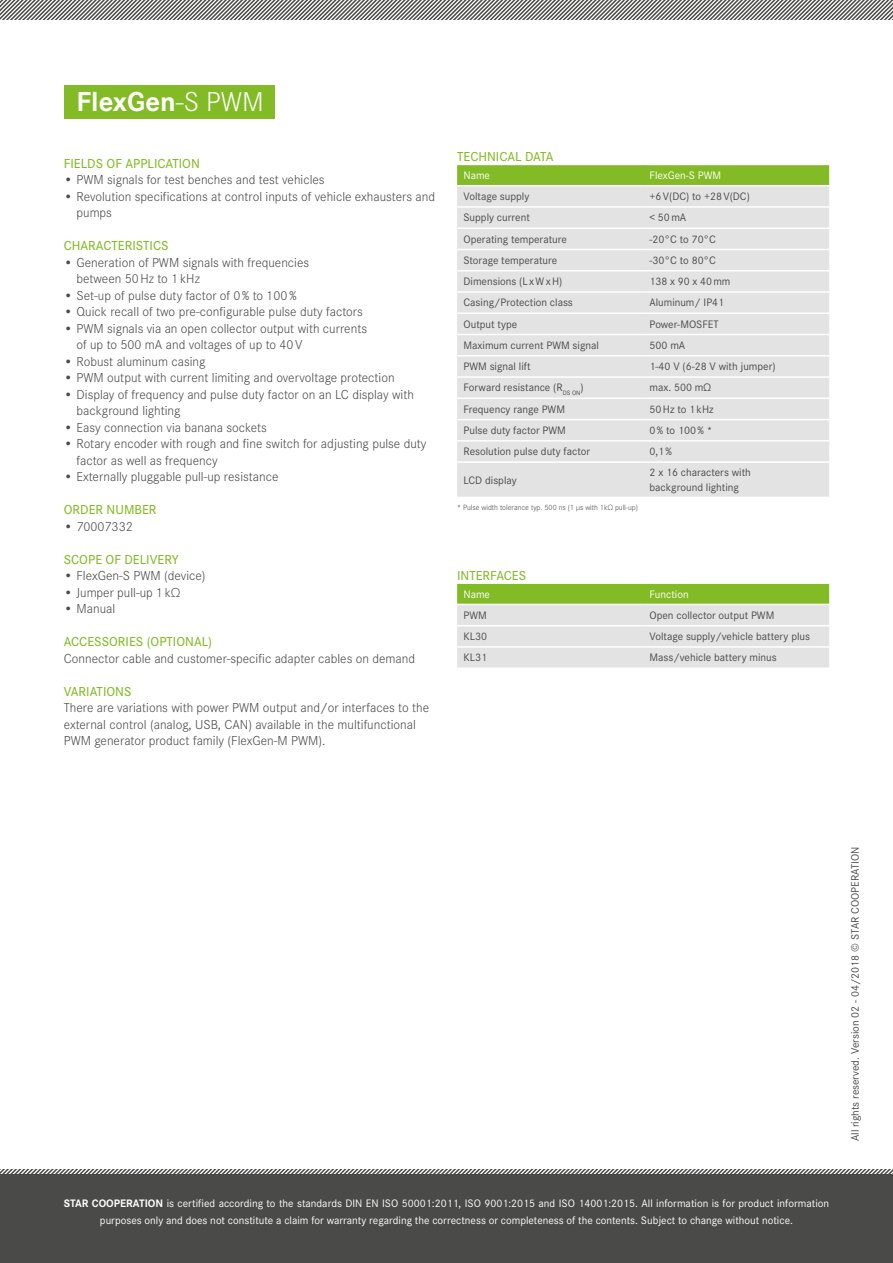
<style>
.page{position:relative;width:893px;height:1263px;background:#fff}
.page>*{position:absolute;margin:0;border:0;box-sizing:border-box;transform-origin:0 0}
.t1{font:700 28.5px "Corporate S";color:#fff}
.t2{font:300 13.5px/16.5px "Corporate S";color:#4a4a49}
.t3{font:500 13.5px "Corporate S";color:#83bb26}
.t4{font:11.25px/14.2px "Corporate S";color:#4a4a49}
.t5{font:11.25px/16.5px "Corporate S";color:#fff;text-align:center}
.t6{font:300 7.8px "Corporate S";color:#4a4a49}
.s1{font-weight:300}
.s2{font-weight:700}
</style>
<div class="page">
<div style="left:0;top:1181px;width:893px;height:82px;background:#4a4a49"></div>
<svg style="left:0;top:1169px;width:893px;height:12px;background:#6c6c6b"></svg>
<svg style="left:0;top:0;width:893px;height:20px"></svg>
<svg style="left:457px;top:165px;width:372px;height:20px;background:#84bb28"></svg>
<div style="left:457px;top:186px;width:372px;height:311px;background:#e3e3e3"></div>
<hr style="left:457px;top:206px;width:186px;height:2px;background:#fff">
<hr style="left:643px;top:206px;width:186px;height:2px;background:#fff">
<hr style="left:457px;top:227px;width:186px;height:2px;background:#fff">
<hr style="left:643px;top:227px;width:186px;height:2px;background:#fff">
<hr style="left:457px;top:249px;width:186px;height:1px;background:#fff">
<hr style="left:643px;top:249px;width:186px;height:1px;background:#fff">
<hr style="left:457px;top:270px;width:186px;height:1px;background:#fff">
<hr style="left:643px;top:270px;width:186px;height:1px;background:#fff">
<hr style="left:457px;top:291px;width:186px;height:2px;background:#fff">
<hr style="left:643px;top:291px;width:186px;height:2px;background:#fff">
<hr style="left:457px;top:312px;width:186px;height:2px;background:#fff">
<hr style="left:643px;top:312px;width:186px;height:2px;background:#fff">
<hr style="left:457px;top:334px;width:186px;height:1px;background:#fff">
<hr style="left:643px;top:334px;width:186px;height:1px;background:#fff">
<hr style="left:457px;top:355px;width:186px;height:2px;background:#fff">
<hr style="left:643px;top:355px;width:186px;height:2px;background:#fff">
<hr style="left:457px;top:376px;width:186px;height:2px;background:#fff">
<hr style="left:643px;top:376px;width:186px;height:2px;background:#fff">
<hr style="left:457px;top:398px;width:186px;height:1px;background:#fff">
<hr style="left:643px;top:398px;width:186px;height:1px;background:#fff">
<hr style="left:457px;top:419px;width:186px;height:1px;background:#fff">
<hr style="left:643px;top:419px;width:186px;height:1px;background:#fff">
<hr style="left:457px;top:440px;width:186px;height:2px;background:#fff">
<hr style="left:643px;top:440px;width:186px;height:2px;background:#fff">
<hr style="left:457px;top:461px;width:186px;height:2px;background:#fff">
<hr style="left:643px;top:461px;width:186px;height:2px;background:#fff">
<svg style="left:457px;top:584px;width:372px;height:83px;background:#cbd9b4"></svg>
<hr style="left:457px;top:604px;width:186px;height:1px;background:#fff">
<hr style="left:643px;top:604px;width:186px;height:1px;background:#fff">
<hr style="left:457px;top:625px;width:186px;height:1px;background:#fff">
<hr style="left:643px;top:625px;width:186px;height:1px;background:#fff">
<hr style="left:457px;top:646px;width:186px;height:2px;background:#fff">
<hr style="left:643px;top:646px;width:186px;height:2px;background:#fff">
<div style="left:64px;top:85px;width:210px;height:33px;background:#83bb26"></div>
<h1 class="t1" style="left:77px;top:85px;width:189px">FlexGen<span class="s1">-S PWM</span></h1>
<p class="t3" style="left:64px;top:155px;width:138px">FIELDS OF APPLICATION</p>
<p class="t2" style="left:64px;top:171px;width:262px">• PWM signals for test benches and test vehicles</p>
<p class="t2" style="left:77px;top:188px;width:360px;text-indent:-13px">• Revolution specifications at control inputs of vehicle exhausters and pumps</p>
<p class="t3" style="left:64px;top:238px;width:106px">CHARACTERISTICS</p>
<p class="t2" style="left:77px;top:254px;width:234px;text-indent:-13px">• Generation of PWM signals with frequencies between 50Hz to 1kHz</p>
<p class="t2" style="left:64px;top:287px;width:234px">• Set-up of pulse duty factor of 0% to 100%</p>
<p class="t2" style="left:64px;top:303px;width:301px">• Quick recall of two pre-configurable pulse duty factors</p>
<p class="t2" style="left:77px;top:320px;width:292px;text-indent:-13px">• PWM signals via an open collector output with currents of up to 500 mA and voltages of up to 40V</p>
<p class="t2" style="left:64px;top:353px;width:143px">• Robust aluminum casing</p>
<p class="t2" style="left:64px;top:369px;width:332px">• PWM output with current limiting and overvoltage protection</p>
<p class="t2" style="left:77px;top:386px;width:339px;text-indent:-13px">• Display of frequency and pulse duty factor on an LC display with background lighting</p>
<p class="t2" style="left:64px;top:419px;width:205px">• Easy connection via banana sockets</p>
<p class="t2" style="left:77px;top:435px;width:351px;text-indent:-13px">• Rotary encoder with rough and fine switch for adjusting pulse duty factor as well as frequency</p>
<p class="t2" style="left:64px;top:468px;width:216px">• Externally pluggable pull-up resistance</p>
<p class="t3" style="left:64px;top:502px;width:94px">ORDER NUMBER</p>
<p class="t2" style="left:64px;top:518px;width:70px">• 70007332</p>
<p class="t3" style="left:64px;top:551px;width:116px">SCOPE OF DELIVERY</p>
<p class="t2" style="left:64px;top:567px;width:143px">• FlexGen-S PWM (device)</p>
<p class="t2" style="left:64px;top:584px;width:118px">• Jumper pull-up 1kΩ</p>
<p class="t2" style="left:64px;top:600px;width:53px">• Manual</p>
<p class="t3" style="left:64px;top:634px;width:150px">ACCESSORIES (OPTIONAL)</p>
<p class="t2" style="left:64px;top:650px;width:353px">Connector cable and customer-specific adapter cables on demand</p>
<p class="t3" style="left:64px;top:683px;width:69px">VARIATIONS</p>
<p class="t2" style="left:64px;top:699px;width:367px">There are variations with power PWM output and/or interfaces to the external control (analog, USB, CAN) available in the multifunctional<br>PWM generator product family (FlexGen-M PWM).</p>
<p class="t3" style="left:457px;top:149px;width:98px">TECHNICAL DATA</p>
<p class="t5" style="left:463px;top:167px;width:28px">Name</p>
<p class="t5" style="left:649px;top:167px;width:73px">FlexGen-S PWM</p>
<p class="t4" style="left:463px;top:189px;width:67px">Voltage supply</p>
<p class="t4" style="left:649px;top:189px;width:102px">+6V(DC) to +28V(DC)</p>
<p class="t4" style="left:463px;top:211px;width:68px">Supply current</p>
<p class="t4" style="left:649px;top:211px;width:38px">&lt; 50mA</p>
<p class="t4" style="left:463px;top:232px;width:105px">Operating temperature</p>
<p class="t4" style="left:649px;top:232px;width:68px">-20°C to 70°C</p>
<p class="t4" style="left:463px;top:253px;width:95px">Storage temperature</p>
<p class="t4" style="left:649px;top:253px;width:68px">-30°C to 80°C</p>
<p class="t4" style="left:463px;top:274px;width:100px">Dimensions (L xWxH)</p>
<p class="t4" style="left:649px;top:274px;width:82px">138 x 90 x 40mm</p>
<p class="t4" style="left:463px;top:296px;width:111px">Casing/Protection class</p>
<p class="t4" style="left:649px;top:296px;width:76px">Aluminum/ IP41</p>
<p class="t4" style="left:463px;top:317px;width:55px">Output type</p>
<p class="t4" style="left:649px;top:317px;width:71px">Power-MOSFET</p>
<p class="t4" style="left:463px;top:338px;width:137px">Maximum current PWM signal</p>
<p class="t4" style="left:649px;top:338px;width:37px">500 mA</p>
<p class="t4" style="left:463px;top:359px;width:69px">PWM signal lift</p>
<p class="t4" style="left:649px;top:359px;width:128px">1-40 V (6-28 V with jumper)</p>
<p class="t4" style="left:463px;top:381px;width:122px">Forward resistance (R<sub>DS</sub> <sub>ON</sub>)</p>
<p class="t4" style="left:649px;top:381px;width:63px">max. 500 mΩ</p>
<p class="t4" style="left:463px;top:402px;width:103px">Frequency range PWM</p>
<p class="t4" style="left:649px;top:402px;width:66px">50Hz to 1kHz</p>
<p class="t4" style="left:463px;top:423px;width:104px">Pulse duty factor PWM</p>
<p class="t4" style="left:649px;top:423px;width:64px">0% to 100% *</p>
<p class="t4" style="left:463px;top:444px;width:128px">Resolution pulse duty factor</p>
<p class="t4" style="left:649px;top:444px;width:24px">0,1%</p>
<p class="t4" style="left:463px;top:473px;width:55px">LCD display</p>
<p class="t4" style="left:649px;top:466px;width:103px">2 x 16 characters with background lighting</p>
<p class="t6" style="left:457px;top:503px;width:182px">* Pulse width tolerance typ. 500 ns (1 µs with 1kΩ pull-up)</p>
<p class="t3" style="left:457px;top:567px;width:71px">INTERFACES</p>
<p class="t5" style="left:463px;top:586px;width:28px">Name</p>
<p class="t5" style="left:649px;top:586px;width:41px">Function</p>
<p class="t4" style="left:463px;top:608px;width:25px">PWM</p>
<p class="t4" style="left:649px;top:608px;width:126px">Open collector output PWM</p>
<p class="t4" style="left:463px;top:629px;width:25px">KL30</p>
<p class="t4" style="left:649px;top:629px;width:162px">Voltage supply/vehicle battery plus</p>
<p class="t4" style="left:463px;top:650px;width:25px">KL31</p>
<p class="t4" style="left:649px;top:650px;width:129px">Mass/vehicle battery minus</p>
<p class="t4" style="left:848px;top:1141px;width:296px;rotate:-90deg">All rights reserved. Version 02 - 04/2018 © STAR COOPERATION</p>
<p class="t5" style="left:64px;top:1195px;width:767px"><span class="s2">STAR COOPERATION</span> is certified according to the standards DIN EN ISO 50001:2011, ISO 9001:2015 and ISO 14001:2015. All information is for product information purposes only and does not constitute a claim for warranty regarding the correctness or completeness of the contents. Subject to change without notice.</p>
</div>
